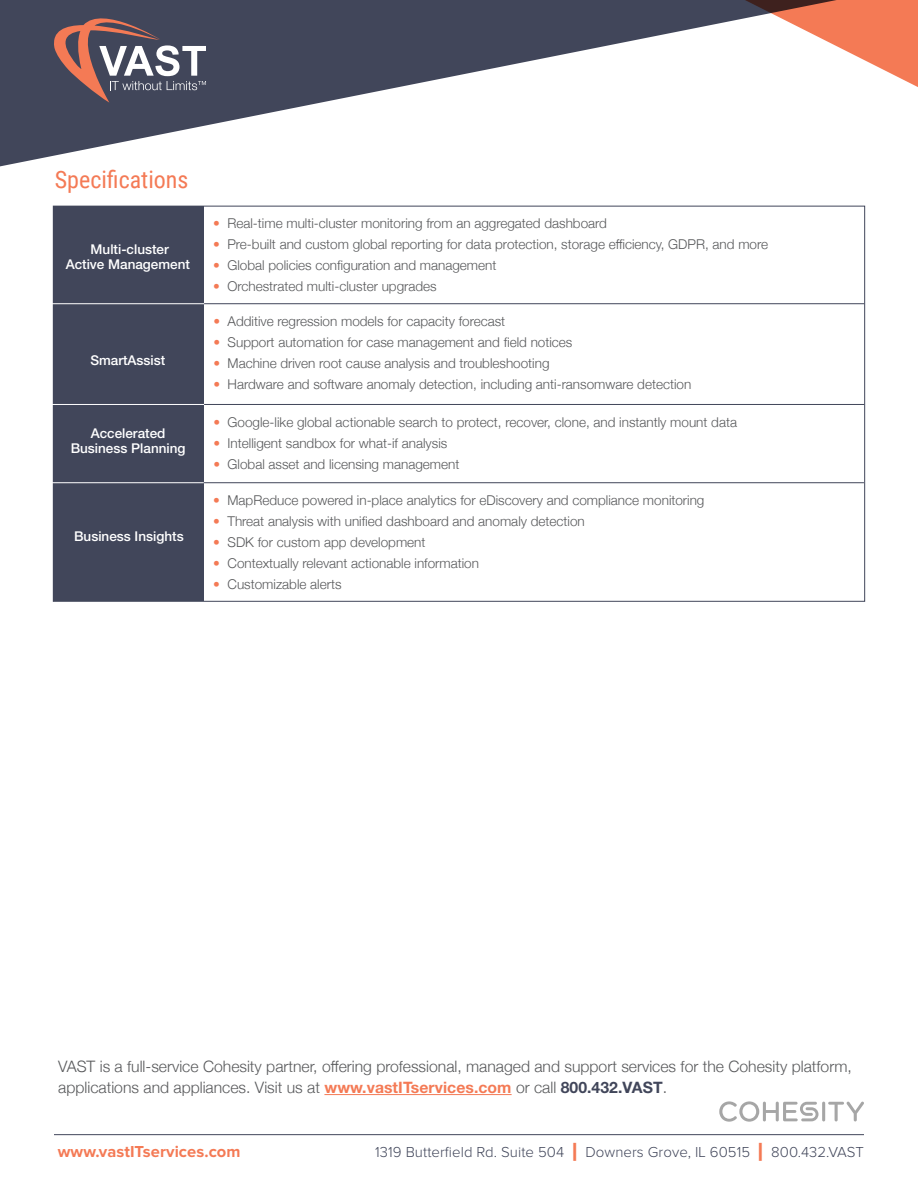
<style>
.page{position:relative;width:918px;height:1188px;background:#fff}
.page>*{position:absolute;margin:0;border:0;box-sizing:border-box;transform-origin:0 0}
.t1{font:24px "Roboto Condensed";color:#f47a55}
.t2{font:700 16.5px "Proxima Nova";letter-spacing:.005em;color:#f47a55}
.t3{font:300 15.75px/21px "Helvetica Neue";color:#58595b}
.t4{font:300 15px "Proxima Nova";letter-spacing:.005em;color:#41465a}
.t5{font:300 13.5px "Helvetica Neue";color:#58595b}
.t6{font:500 13.5px/15px "Helvetica Neue";color:#fff;text-align:center}
.s1{color:#f47a55}
.s2{font-weight:700;color:#f47a55}
.s3{font-weight:700;color:#41465a}
.s4{font-family:"Helvetica Neue";font-weight:900;font-size:18px;color:#f47a55}
</style>
<div class="page">
<hr style="left:54px;top:1134px;width:810px;height:1px;background:#41465a">
<svg style="left:0;top:0;width:718px;height:166px;fill:#41465a"></svg>
<svg style="left:718px;top:0;width:200px;height:87px"></svg>
<svg style="left:51px;top:4px;width:155px;height:99px;background:#6b5f6a"></svg>
<hr style="left:324px;top:1094px;width:188px;height:1px;background:#f47a55">
<hr style="left:822px;top:1102px;width:3px;height:19px;background:#a6a6a6;border-radius:2px">
<svg style="left:828px;top:1102px;width:36px;height:19px"></svg>
<svg style="left:719px;top:1101px;width:100px;height:21px"></svg>
<div style="left:54px;top:206px;width:150px;height:395px;background:#41465a"></div>
<hr style="left:195px;top:303px;width:669px;height:1px;background:#41465a">
<hr style="left:51px;top:303px;width:153px;height:1px;background:#fff">
<hr style="left:195px;top:404px;width:669px;height:1px;background:#41465a">
<hr style="left:51px;top:404px;width:153px;height:1px;background:#fff">
<hr style="left:195px;top:482px;width:669px;height:1px;background:#41465a">
<hr style="left:50px;top:482px;width:154px;height:1px;background:#fff">
<h1 class="t1" style="left:55px;top:163px;width:135px">Specifications</h1>
<p class="t6" style="left:66px;top:241px;width:126px">Multi-cluster<br>Active Management</p>
<p class="t6" style="left:90px;top:353px;width:77px">SmartAssist</p>
<p class="t6" style="left:71px;top:426px;width:116px">Accelerated<br>Business Planning</p>
<p class="t6" style="left:74px;top:528px;width:111px">Business Insights</p>
<p class="t5" style="left:213px;top:213px;width:395px"><span class="s1">•</span> Real-time multi-cluster monitoring from an aggregated dashboard</p>
<p class="t5" style="left:213px;top:234px;width:556px"><span class="s1">•</span> Pre-built and custom global reporting for data protection, storage efficiency, GDPR, and more</p>
<p class="t5" style="left:213px;top:255px;width:285px"><span class="s1">•</span> Global policies configuration and management</p>
<p class="t5" style="left:213px;top:276px;width:225px"><span class="s1">•</span> Orchestrated multi-cluster upgrades</p>
<p class="t5" style="left:213px;top:311px;width:293px"><span class="s1">•</span> Additive regression models for capacity forecast</p>
<p class="t5" style="left:213px;top:332px;width:361px"><span class="s1">•</span> Support automation for case management and field notices</p>
<p class="t5" style="left:213px;top:353px;width:338px"><span class="s1">•</span> Machine driven root cause analysis and troubleshooting</p>
<p class="t5" style="left:213px;top:374px;width:479px"><span class="s1">•</span> Hardware and software anomaly detection, including anti-ransomware detection</p>
<p class="t5" style="left:213px;top:411px;width:525px"><span class="s1">•</span> Google-like global actionable search to protect, recover, clone, and instantly mount data</p>
<p class="t5" style="left:213px;top:432px;width:236px"><span class="s1">•</span> Intelligent sandbox for what-if analysis</p>
<p class="t5" style="left:213px;top:453px;width:248px"><span class="s1">•</span> Global asset and licensing management</p>
<p class="t5" style="left:213px;top:489px;width:493px"><span class="s1">•</span> MapReduce powered in-place analytics for eDiscovery and compliance monitoring</p>
<p class="t5" style="left:213px;top:510px;width:373px"><span class="s1">•</span> Threat analysis with unified dashboard and anomaly detection</p>
<p class="t5" style="left:213px;top:531px;width:214px"><span class="s1">•</span> SDK for custom app development</p>
<p class="t5" style="left:213px;top:552px;width:267px"><span class="s1">•</span> Contextually relevant actionable information</p>
<p class="t5" style="left:213px;top:573px;width:130px"><span class="s1">•</span> Customizable alerts</p>
<p class="t3" style="left:58px;top:1055px;width:795px">VAST is a full-service Cohesity partner, offering professional, managed and support services for the Cohesity platform, applications and appliances. Visit us at <span class="s2">www.vastITservices.com</span> or call <span class="s3">800.432.VAST</span>.</p>
<p class="t2" style="left:58px;top:1142px;width:184px">www.vastITservices.com</p>
<p class="t4" style="left:375px;top:1145px;width:490px">1319 Butterfield Rd. Suite 504 <span class="s4">|</span> Downers Grove, IL 60515 <span class="s4">|</span> 800.432.VAST</p>
</div>
